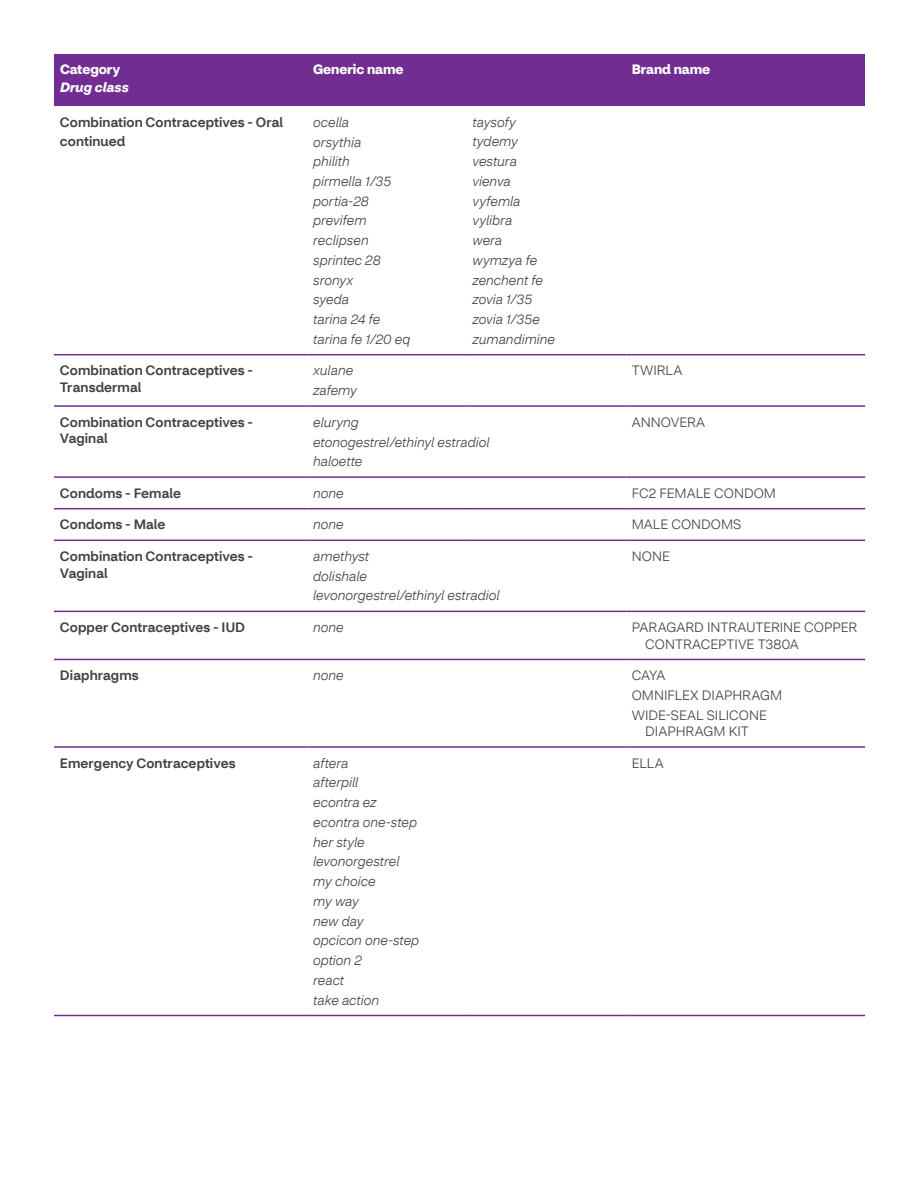
<style>
.page{position:relative;width:918px;height:1188px;background:#fff}
.page>*{position:absolute;margin:0;border:0;box-sizing:border-box;transform-origin:0 0}
.t1{font:italic 300 13.5px/19.8px "CVS Health Sans";color:#414042}
.t2{font:500 13.5px/16.5px "CVS Health Sans";letter-spacing:.005em;color:#414042}
.t3{font:300 13.5px/19.8px "CVS Health Sans";color:#414042}
.t4{font:700 13.5px "CVS Health Sans";letter-spacing:-.005em;color:#fff}
.t5{font:italic 700 13.5px/18px "CVS Health Sans";color:#fff}
.s1{font-style:normal}
</style>
<div class="page">
<hr style="left:54px;top:354px;width:254px;height:1px;background:#712d91">
<hr style="left:54px;top:405px;width:254px;height:2px;background:#712d91">
<hr style="left:54px;top:476px;width:254px;height:2px;background:#712d91">
<hr style="left:54px;top:508px;width:254px;height:1px;background:#712d91">
<hr style="left:54px;top:540px;width:254px;height:1px;background:#712d91">
<hr style="left:54px;top:611px;width:254px;height:1px;background:#712d91">
<hr style="left:54px;top:659px;width:254px;height:1px;background:#712d91">
<hr style="left:54px;top:746px;width:254px;height:2px;background:#712d91">
<hr style="left:54px;top:1015px;width:254px;height:1px;background:#712d91">
<hr style="left:308px;top:354px;width:159px;height:1px;background:#712d91">
<hr style="left:467px;top:354px;width:159px;height:1px;background:#712d91">
<hr style="left:626px;top:354px;width:239px;height:1px;background:#712d91">
<hr style="left:308px;top:405px;width:159px;height:2px;background:#712d91">
<hr style="left:467px;top:405px;width:159px;height:2px;background:#712d91">
<hr style="left:626px;top:405px;width:239px;height:2px;background:#712d91">
<hr style="left:308px;top:476px;width:159px;height:2px;background:#712d91">
<hr style="left:467px;top:476px;width:159px;height:2px;background:#712d91">
<hr style="left:626px;top:476px;width:239px;height:2px;background:#712d91">
<hr style="left:308px;top:508px;width:159px;height:1px;background:#712d91">
<hr style="left:467px;top:508px;width:159px;height:1px;background:#712d91">
<hr style="left:626px;top:508px;width:239px;height:1px;background:#712d91">
<hr style="left:308px;top:540px;width:159px;height:1px;background:#712d91">
<hr style="left:467px;top:540px;width:159px;height:1px;background:#712d91">
<hr style="left:626px;top:540px;width:239px;height:1px;background:#712d91">
<hr style="left:308px;top:611px;width:159px;height:1px;background:#712d91">
<hr style="left:467px;top:611px;width:159px;height:1px;background:#712d91">
<hr style="left:626px;top:611px;width:239px;height:1px;background:#712d91">
<hr style="left:308px;top:659px;width:159px;height:1px;background:#712d91">
<hr style="left:467px;top:659px;width:159px;height:1px;background:#712d91">
<hr style="left:626px;top:659px;width:239px;height:1px;background:#712d91">
<hr style="left:308px;top:746px;width:159px;height:2px;background:#712d91">
<hr style="left:467px;top:746px;width:159px;height:2px;background:#712d91">
<hr style="left:626px;top:746px;width:239px;height:2px;background:#712d91">
<hr style="left:308px;top:1015px;width:159px;height:1px;background:#712d91">
<hr style="left:467px;top:1015px;width:159px;height:1px;background:#712d91">
<hr style="left:626px;top:1015px;width:239px;height:1px;background:#712d91">
<div style="left:54px;top:54px;width:254px;height:52px;background:#712d91"></div>
<div style="left:308px;top:54px;width:318px;height:52px;background:#712d91"></div>
<div style="left:626px;top:54px;width:239px;height:52px;background:#712d91"></div>
<p class="t5" style="left:60px;top:61px;width:70px"><span class="s1">Category<br></span>Drug class</p>
<p class="t4" style="left:313px;top:61px;width:92px">Generic name</p>
<p class="t4" style="left:632px;top:61px;width:80px">Brand name</p>
<p class="t2" style="left:60px;top:112px;width:225px;line-height:19.4px">Combination Contraceptives - Oral continued</p>
<p class="t1" style="left:313px;top:112px;width:99px">ocella<br>orsythia<br>philith<br>pirmella 1/35 portia-28 previfem reclipsen sprintec 28 sronyx<br>syeda<br>tarina 24 fe tarina fe 1/20 eq</p>
<p class="t1" style="left:472px;top:112px;width:84px">taysofy tydemy vestura vienva vyfemla vylibra<br>wera wymzya fe zenchent fe zovia 1/35 zovia 1/35e zumandimine</p>
<p class="t2" style="left:60px;top:363px;width:195px">Combination Contraceptives -<br>Transdermal</p>
<p class="t1" style="left:313px;top:361px;width:45px">xulane zafemy</p>
<p class="t3" style="left:632px;top:361px;width:52px">TWIRLA</p>
<p class="t2" style="left:60px;top:414px;width:195px">Combination Contraceptives -<br>Vaginal</p>
<p class="t1" style="left:313px;top:412px;width:178px">eluryng<br>etonogestrel/ethinyl estradiol haloette</p>
<p class="t3" style="left:632px;top:412px;width:75px">ANNOVERA</p>
<p class="t2" style="left:60px;top:485px;width:123px">Condoms - Female</p>
<p class="t1" style="left:313px;top:483px;width:32px">none</p>
<p class="t3" style="left:632px;top:483px;width:146px">FC2 FEMALE CONDOM</p>
<p class="t2" style="left:60px;top:516px;width:107px">Condoms - Male</p>
<p class="t1" style="left:313px;top:515px;width:32px">none</p>
<p class="t3" style="left:632px;top:515px;width:111px">MALE CONDOMS</p>
<p class="t2" style="left:60px;top:548px;width:195px">Combination Contraceptives -<br>Vaginal</p>
<p class="t1" style="left:313px;top:546px;width:188px">amethyst<br>dolishale levonorgestrel/ethinyl estradiol</p>
<p class="t3" style="left:632px;top:546px;width:40px">NONE</p>
<p class="t2" style="left:60px;top:619px;width:187px">Copper Contraceptives - IUD</p>
<p class="t1" style="left:313px;top:618px;width:32px">none</p>
<p class="t3" style="left:645px;top:619px;width:213px;line-height:16.5px;text-indent:-14px">PARAGARD INTRAUTERINE COPPER<br>CONTRACEPTIVE T380A</p>
<p class="t2" style="left:60px;top:667px;width:80px">Diaphragms</p>
<p class="t1" style="left:313px;top:666px;width:32px">none</p>
<p class="t3" style="left:632px;top:666px;width:152px">CAYA<br>OMNIFLEX DIAPHRAGM<br>WIDE-SEAL SILICONE</p>
<p class="t3" style="left:645px;top:722px;width:105px">DIAPHRAGM KIT</p>
<p class="t2" style="left:60px;top:755px;width:177px">Emergency Contraceptives</p>
<p class="t1" style="left:313px;top:753px;width:108px">aftera<br>afterpill<br>econtra ez econtra one-step her style levonorgestrel my choice<br>my way<br>new day<br>opcicon one-step option 2<br>react<br>take action</p>
<p class="t3" style="left:632px;top:753px;width:33px">ELLA</p>
</div>
